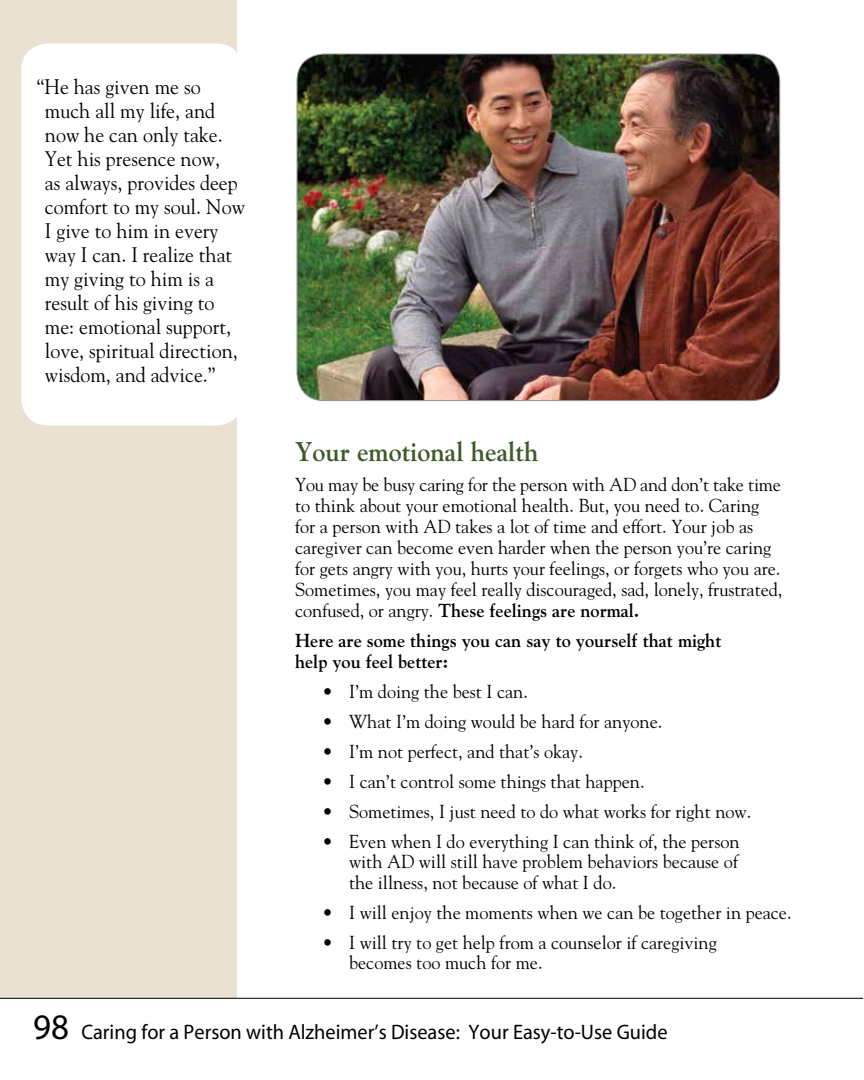
<style>
.page{position:relative;width:864px;height:1080px;background:#fff}
.page>*{position:absolute;margin:0;border:0;box-sizing:border-box;transform-origin:0 0}
.t1{font:700 27px "Goudy";color:#3f5a29;scale:.96 1}
.t2{font:21px/24px "Goudy";color:#000;scale:.95 1}
.t3{font:21px "Myriad";color:#000}
.t4{font:18.75px/21px "Goudy";color:#000}
.t5{font:700 18.75px/21px "Goudy";color:#000}
.s1{font-weight:700}
.s2{font-size:36px}
</style>
<div class="page">
<div style="left:0;top:0;width:237px;height:998px;background:#eae1d3"></div>
<img style="left:297px;top:54px;width:483px;height:347px">
<div style="left:21px;top:43px;width:222px;height:383px;background:#fff;border-radius:27px"></div>
<hr style="left:0;top:998px;width:863px;height:1px;background:#000">
<p class="t2" style="left:45px;top:74px;width:212px;text-indent:-8px">“He has given me so much all my life, and now he can only take.<br>Yet his presence now,<br>as always, provides deep comfort to my soul. Now<br>I give to him in every way I can. I realize that my giving to him is a result of his giving to me: emotional support, love, spiritual direction, wisdom, and advice.”</p>
<h1 class="t1" style="left:295px;top:436px;width:255px">Your emotional health</h1>
<p class="t4" style="left:295px;top:473px;width:489px">You may be busy caring for the person with AD and don’t take time to think about your emotional health. But, you need to. Caring for a person with AD takes a lot of time and effort. Your job as caregiver can become even harder when the person you’re caring for gets angry with you, hurts your feelings, or forgets who you are.<br>Sometimes, you may feel really discouraged, sad, lonely, frustrated, confused, or angry. <span class="s1">These feelings are normal.</span></p>
<p class="t5" style="left:295px;top:630px;width:428px">Here are some things you can say to yourself that might help you feel better:</p>
<p class="t4" style="left:322px;top:681px;width:207px">• I’m doing the best I can.</p>
<p class="t4" style="left:322px;top:711px;width:342px">• What I’m doing would be hard for anyone.</p>
<p class="t4" style="left:322px;top:741px;width:262px">• I’m not perfect, and that’s okay.</p>
<p class="t4" style="left:322px;top:771px;width:324px">• I can’t control some things that happen.</p>
<p class="t4" style="left:322px;top:801px;width:431px">• Sometimes, I just need to do what works for right now.</p>
<p class="t4" style="left:349px;top:831px;width:392px;line-height:20.2px;text-align:justify;text-indent:-27px">• Even when I do everything I can think of, the person with AD will still have problem behaviors because of the illness, not because of what I do.</p>
<p class="t4" style="left:322px;top:901px;width:471px">• I will enjoy the moments when we can be together in peace.</p>
<p class="t4" style="left:349px;top:931px;width:369px;line-height:20.2px;text-indent:-27px">• I will try to get help from a counselor if caregiving becomes too much for me.</p>
<p class="t3" style="left:33px;top:1022px;width:636px"><span class="s2">98</span> Caring for a Person with Alzheimer’s Disease: Your Easy-to-Use Guide</p>
</div>
